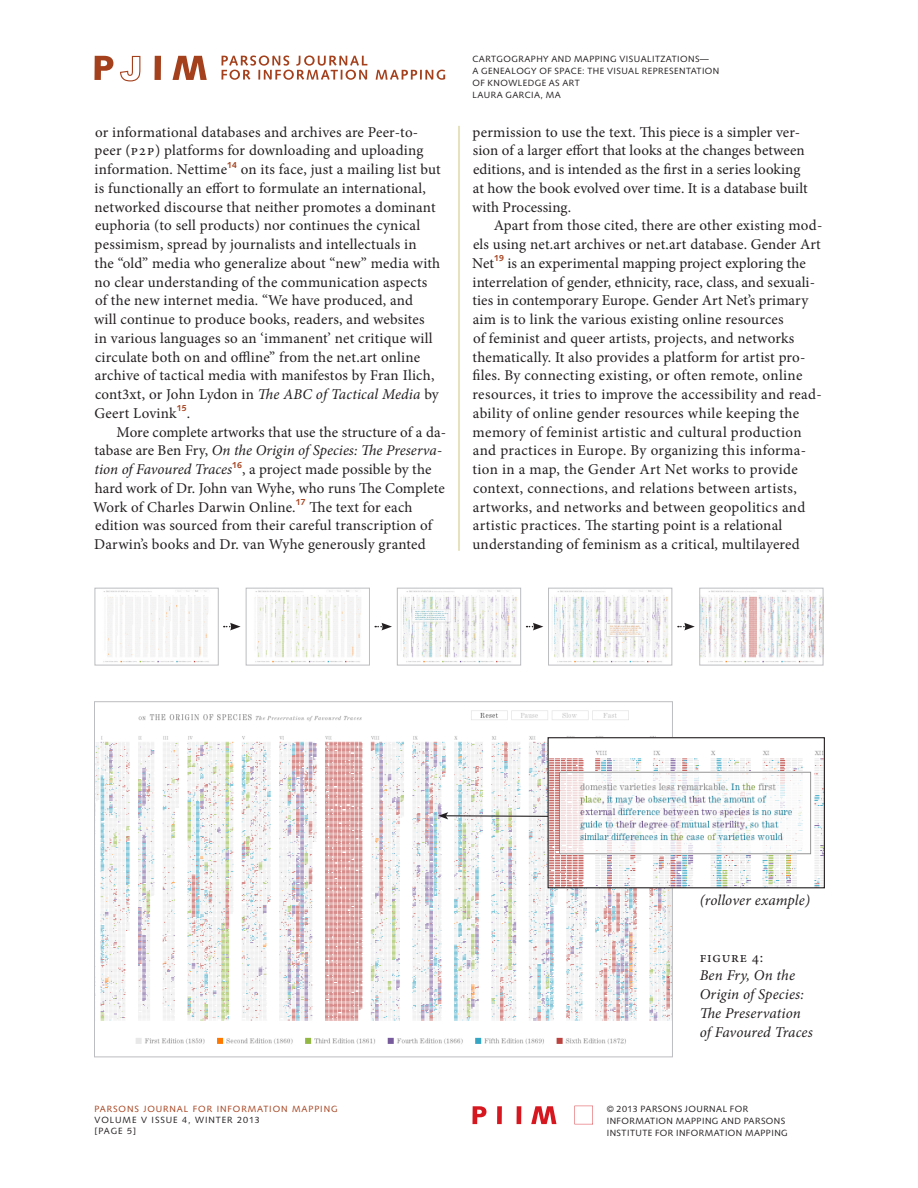
<style>
.page{position:relative;width:918px;height:1188px;background:#fff}
.page>*{position:absolute;margin:0;border:0;box-sizing:border-box;transform-origin:0 0}
.PIIM_Body_Text__No_I{font:15px/18.8px "Minion Pro";letter-spacing:.01em;color:#231f20}
.PIIM_Body_Text__No_I-2{font:italic 15px/18.8px "Minion Pro";letter-spacing:.01em;color:#231f20}
.t1{font:9px/12px "Syntax LT Std";letter-spacing:.05em;color:#231f20}
.t2{font:9px "Syntax LT Std";letter-spacing:.1em;color:#a4401c}
.t3{font:9px/10.8px "Syntax LT Std";letter-spacing:.1em;color:#231f20}
.s1{font-style:italic}
</style>
<div class="page">
<svg style="left:472px;top:1106px;width:14px;height:18px"></svg>
<div style="left:497px;top:1106px;width:5px;height:18px;background:#d7171f"></div>
<hr style="left:517px;top:1106px;width:4px;height:18px;background:#d7171f">
<svg style="left:531px;top:1106px;width:25px;height:18px"></svg>
<svg style="left:574px;top:1106px;width:19px;height:18px"></svg>
<svg style="left:221px;top:55px;width:146px;height:25px"></svg>
<svg style="left:376px;top:70px;width:69px;height:10px"></svg>
<svg style="left:120px;top:56px;width:20px;height:25px"></svg>
<svg style="left:94px;top:56px;width:19px;height:24px"></svg>
<div style="left:155px;top:56px;width:6px;height:24px;background:#a4401c"></div>
<svg style="left:173px;top:56px;width:34px;height:24px"></svg>
<hr style="left:458px;top:126px;width:2px;height:425px;background:#dfd9a9">
<img style="left:96px;top:710px;width:575px;height:334px">
<svg style="left:438px;top:812px;width:110px;height:7px"></svg>
<img style="left:550px;top:739px;width:273px;height:147px">
<div style="left:548px;top:737px;width:277px;height:151px;border:1px solid #231f20"></div>
<img style="left:103px;top:590px;width:106px;height:73px">
<div style="left:95px;top:588px;width:124px;height:77px;border:1px solid #bcbdc0"></div>
<img style="left:255px;top:590px;width:106px;height:73px">
<div style="left:246px;top:588px;width:124px;height:77px;border:1px solid #bcbdc0"></div>
<img style="left:401px;top:590px;width:116px;height:73px">
<div style="left:397px;top:588px;width:124px;height:77px;border:1px solid #bcbdc0"></div>
<img style="left:552px;top:590px;width:116px;height:73px">
<div style="left:548px;top:588px;width:124px;height:77px;border:1px solid #bcbdc0"></div>
<img style="left:701px;top:590px;width:120px;height:73px">
<div style="left:699px;top:588px;width:124px;height:77px;border:1px solid #bcbdc0"></div>
<svg style="left:224px;top:623px;width:17px;height:7px"></svg>
<svg style="left:375px;top:623px;width:17px;height:7px"></svg>
<svg style="left:527px;top:623px;width:16px;height:7px"></svg>
<svg style="left:678px;top:623px;width:17px;height:7px"></svg>
<p class="PIIM_Body_Text__No_I" style="left:94px;top:122px;width:348px">or informational databases and archives are Peer-to&shy;peer (P2P) platforms for downloading and uploading information. Nettime<sup>14</sup> on its face, just a mailing list but is functionally an effort to formulate an international, networked discourse that neither promotes a dominant euphoria (to sell products) nor continues the cynical pessimism, spread by journalists and intellectuals in<br>the “old” media who generalize about “new” media with no clear understanding of the communication aspects of the new internet media. “We have produced, and<br>will continue to produce books, readers, and websites in various languages so an ‘immanent’ net critique will circulate both on and offline” from the net.art online archive of tactical media with manifestos by Fran Ilich, cont3xt, or John Lydon in <span class="s1">The ABC of Tactical Media</span> by Geert Lovink<sup>15</sup>.</p>
<p class="PIIM_Body_Text__No_I" style="left:93px;top:422px;width:354px;text-indent:23px">More complete artworks that use the structure of a da&shy;tabase are Ben Fry, <span class="s1">On the Origin of Species: The Preserva&shy;tion of Favoured Traces</span><sup>16</sup>, a project made possible by the hard work of Dr. John van Wyhe, who runs The Complete Work of Charles Darwin Online.<sup>17</sup> The text for each edition was sourced from their careful transcription of Darwin’s books and Dr. van Wyhe generously granted</p>
<p class="t1" style="left:472px;top:53px;width:248px">CARTGOGRAPHY AND MAPPING VISUALITZATIONS—<br>A GENEALOGY OF SPACE: THE VISUAL REPRESENTATION<br>OF KNOWLEDGE AS ART<br>LAURA GARCIA, MA</p>
<p class="PIIM_Body_Text__No_I" style="left:472px;top:122px;width:337px">permission to use the text. This piece is a simpler ver&shy;sion of a larger effort that looks at the changes between editions, and is intended as the first in a series looking at how the book evolved over time. It is a database built with Processing.</p>
<p class="PIIM_Body_Text__No_I" style="left:472px;top:216px;width:352px;text-indent:22px">Apart from those cited, there are other existing mod&shy;els using net.art archives or net.art database. Gender Art Net<sup>19</sup> is an experimental mapping project exploring the interrelation of gender, ethnicity, race, class, and sexuali&shy;ties in contemporary Europe. Gender Art Net’s primary aim is to link the various existing online resources<br>of feminist and queer artists, projects, and networks thematically. It also provides a platform for artist pro&shy;files. By connecting existing, or often remote, online resources, it tries to improve the accessibility and read&shy;ability of online gender resources while keeping the memory of feminist artistic and cultural production and practices in Europe. By organizing this informa&shy;tion in a map, the Gender Art Net works to provide context, connections, and relations between artists, artworks, and networks and between geopolitics and artistic practices. The starting point is a relational understanding of feminism as a critical, multilayered</p>
<p class="PIIM_Body_Text__No_I-2" style="left:700px;top:891px;width:112px">(rollover example)</p>
<p class="PIIM_Body_Text__No_I" style="left:700px;top:947px;width:65px">Figure 4:</p>
<p class="PIIM_Body_Text__No_I-2" style="left:700px;top:966px;width:115px">Ben Fry, On the<br>Origin of Species:<br>The Preservation of Favoured Traces</p>
<p class="t2" style="left:94px;top:1104px;width:245px">PARSONS JOURNAL FOR INFORMATION MAPPING</p>
<p class="t3" style="left:94px;top:1115px;width:167px">VOLUME V ISSUE 4, WINTER 2013 [PAGE 5]</p>
<p class="t1" style="left:607px;top:1103px;width:183px">© 2013 PARSONS JOURNAL FOR<br>INFORMATION MAPPING AND PARSONS<br>INSTITUTE FOR INFORMATION MAPPING</p>
</div>
